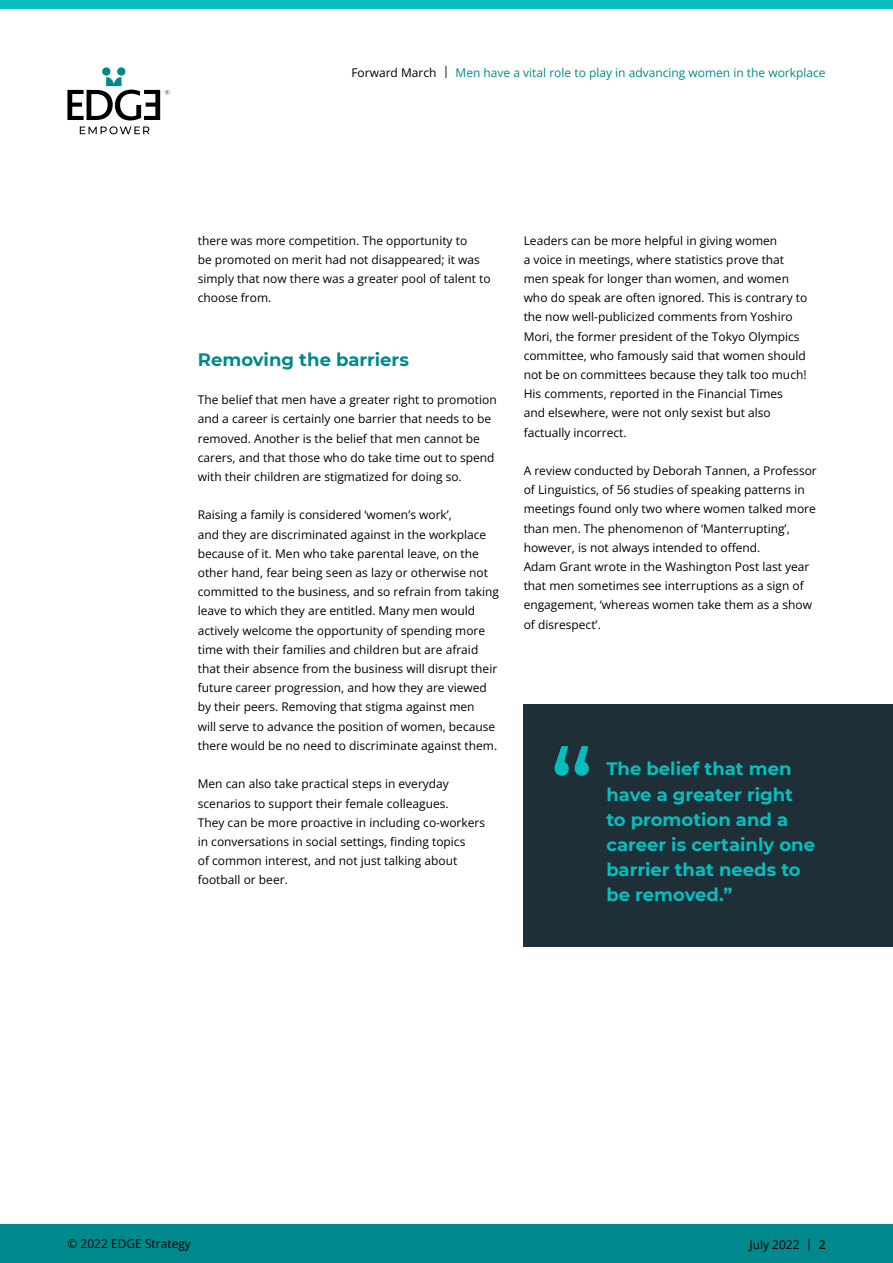
<style>
.page{position:relative;width:893px;height:1263px;background:#fff}
.page>*{position:absolute;margin:0;border:0;box-sizing:border-box;transform-origin:0 0}
.t1{font:700 18px/25.2px "Montserrat";color:#07bebe}
.t2{font:700 18px "Montserrat";color:#00898c}
.t3{font:12px/19.2px "Open Sans";color:#000}
.t4{font:12px "Open Sans";color:#00898c}
.s1{color:#000}
.s2{font-weight:600}
</style>
<div class="page">
<svg style="left:80px;top:126px;width:70px;height:8px"></svg>
<svg style="left:67px;top:67px;width:102px;height:53px"></svg>
<div style="left:0;top:0;width:893px;height:9px;background:#07bebe"></div>
<div style="left:0;top:1225px;width:893px;height:38px;background:#00898c"></div>
<div style="left:524px;top:704px;width:369px;height:242px;background:#1e2f38"></div>
<svg style="left:555px;top:746px;width:34px;height:30px"></svg>
<p class="t4" style="left:351px;top:64px;width:476px"><span class="s1">Forward March |</span> Men have a vital role to play in advancing women in the workplace</p>
<p class="t3" style="left:198px;top:230px;width:294px">there was more competition. The opportunity to<br>be promoted on merit had not disappeared; it was simply that now there was a greater pool of talent to choose from.</p>
<h1 class="t2" style="left:198px;top:346px;width:213px">Removing the barriers</h1>
<p class="t3" style="left:198px;top:390px;width:300px">The belief that men have a greater right to promotion and a career is certainly one barrier that needs to be removed. Another is the belief that men cannot be carers, and that those who do take time out to spend with their children are stigmatized for doing so.</p>
<p class="t3" style="left:198px;top:505px;width:303px">Raising a family is considered ‘women’s work’,<br>and they are discriminated against in the workplace because of it. Men who take parental leave, on the other hand, fear being seen as lazy or otherwise not committed to the business, and so refrain from taking leave to which they are entitled. Many men would actively welcome the opportunity of spending more time with their families and children but are afraid that their absence from the business will disrupt their future career progression, and how they are viewed by their peers. Removing that stigma against men<br>will serve to advance the position of women, because there would be no need to discriminate against them.</p>
<p class="t3" style="left:198px;top:774px;width:289px">Men can also take practical steps in everyday scenarios to support their female colleagues.<br>They can be more proactive in including co-workers in conversations in social settings, finding topics<br>of common interest, and not just talking about football or beer.</p>
<p class="t3" style="left:524px;top:230px;width:285px">Leaders can be more helpful in giving women<br>a voice in meetings, where statistics prove that men speak for longer than women, and women who do speak are often ignored. This is contrary to the now well-publicized comments from Yoshiro Mori, the former president of the Tokyo Olympics committee, who famously said that women should not be on committees because they talk too much!<br>His comments, reported in the Financial Times and elsewhere, were not only sexist but also factually incorrect.</p>
<p class="t3" style="left:524px;top:461px;width:295px">A review conducted by Deborah Tannen, a Professor of Linguistics, of 56 studies of speaking patterns in meetings found only two where women talked more than men. The phenomenon of ‘Manterrupting’, however, is not always intended to offend.<br>Adam Grant wrote in the Washington Post last year that men sometimes see interruptions as a sign of engagement, ‘whereas women take them as a show of disrespect’.</p>
<h1 class="t1" style="left:606px;top:755px;width:210px">The belief that men have a greater right to promotion and a career is certainly one barrier that needs to be removed.”</h1>
<p class="t3" style="left:67px;top:1234px;width:125px">© 2022 EDGE Strategy</p>
<p class="t3" style="left:749px;top:1235px;width:78px">July 2022 | <span class="s2">2</span></p>
</div>
